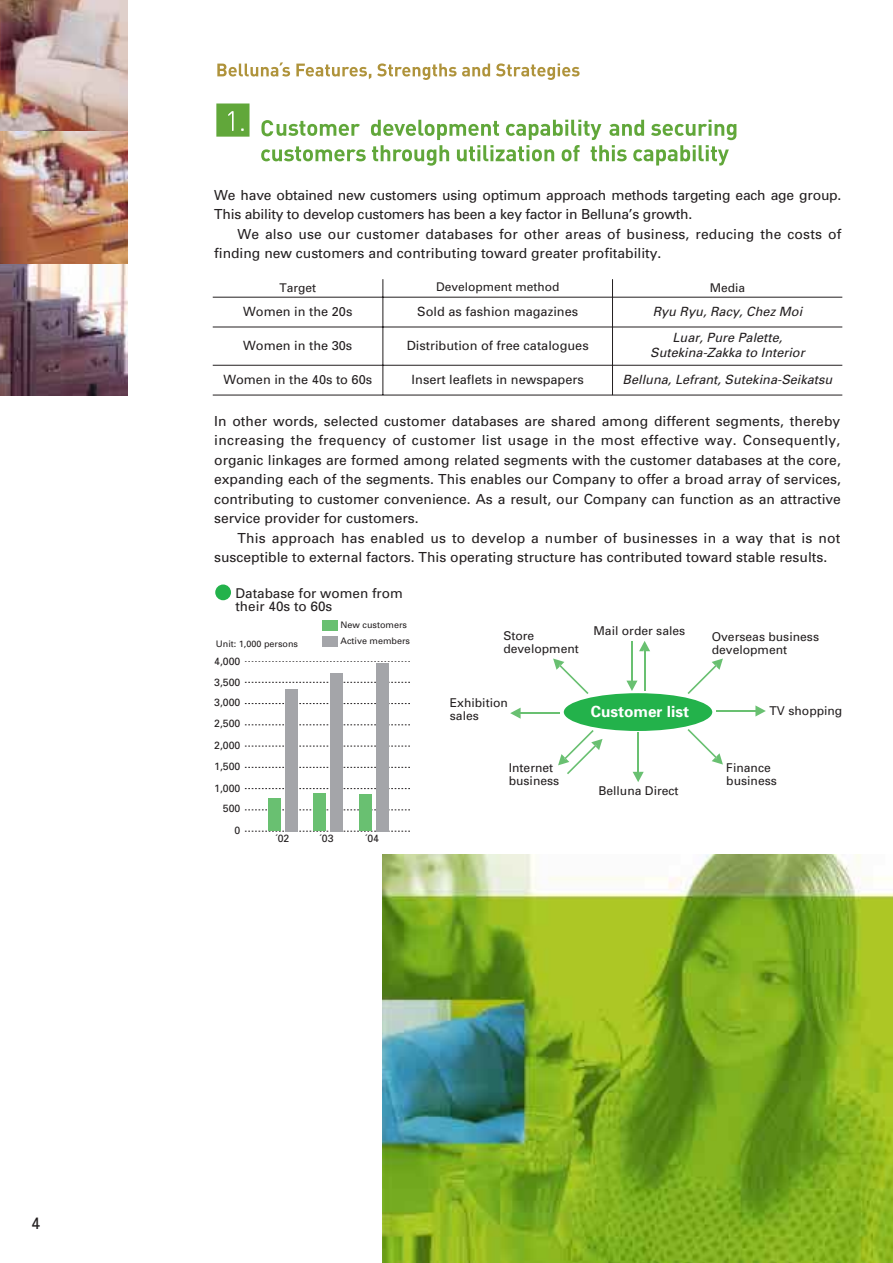
<style>
.page{position:relative;width:893px;height:1263px;background:#fff}
.page>*{position:absolute;margin:0;border:0;box-sizing:border-box;transform-origin:0 0}
.t1{font:16.5px "Univers";color:#231f20}
.t2{font:700 15.45px "Univers";color:#fff}
.t3{font:13.8px/19.5px "Univers";color:#231f20}
.t4{font:13.5px/13.5px "Univers";color:#231f20}
.t5{font:12.75px "Univers";color:#231f20}
.t6{font:italic 12.75px/15px "Univers";color:#231f20;text-align:center}
.t7{font:12.15px/12.9px "Univers";color:#231f20}
.t8{font:12px "Univers";color:#231f20}
.t9{font:10.5px "Univers";color:#231f20}
.t10{font:9px/16px "Univers";color:#231f20}
</style>
<div class="page">
<img style="left:382px;top:855px;width:510px;height:408px">
<svg style="left:261px;top:120px;width:475px;height:46px"></svg>
<svg style="left:217px;top:62px;width:73px;height:15px"></svg>
<svg style="left:296px;top:64px;width:75px;height:15px"></svg>
<svg style="left:377px;top:63px;width:79px;height:17px"></svg>
<svg style="left:462px;top:64px;width:28px;height:13px"></svg>
<svg style="left:496px;top:63px;width:83px;height:17px"></svg>
<svg style="left:216px;top:104px;width:33px;height:33px"></svg>
<hr style="left:382px;top:279px;width:1px;height:116px;background:#231f20">
<hr style="left:612px;top:279px;width:1px;height:116px;background:#231f20">
<hr style="left:213px;top:297px;width:629px;height:1px;background:#231f20">
<hr style="left:213px;top:365px;width:629px;height:1px;background:#231f20">
<hr style="left:213px;top:327px;width:629px;height:1px;background:#231f20">
<hr style="left:213px;top:395px;width:629px;height:1px;background:#231f20">
<div style="left:215px;top:585px;width:16px;height:15px;background:#23b24b;border-radius:50%"></div>
<svg style="left:245px;top:810px;width:165px;height:1px"></svg>
<svg style="left:245px;top:788px;width:165px;height:1px"></svg>
<svg style="left:245px;top:767px;width:165px;height:1px"></svg>
<svg style="left:245px;top:746px;width:165px;height:1px"></svg>
<svg style="left:245px;top:725px;width:165px;height:1px"></svg>
<svg style="left:245px;top:703px;width:165px;height:1px"></svg>
<svg style="left:245px;top:682px;width:165px;height:1px"></svg>
<svg style="left:245px;top:661px;width:165px;height:1px"></svg>
<svg style="left:245px;top:831px;width:165px;height:1px"></svg>
<div style="left:268px;top:799px;width:13px;height:32px;background:#69c071"></div>
<div style="left:285px;top:689px;width:13px;height:142px;background:#a4a5a9"></div>
<div style="left:313px;top:794px;width:13px;height:37px;background:#69c071"></div>
<div style="left:330px;top:673px;width:13px;height:158px;background:#a4a5a9"></div>
<div style="left:359px;top:795px;width:13px;height:36px;background:#69c071"></div>
<div style="left:376px;top:663px;width:13px;height:168px;background:#a4a5a9"></div>
<div style="left:321px;top:620px;width:16px;height:11px;background:#69c071"></div>
<div style="left:321px;top:636px;width:16px;height:11px;background:#a4a5a9"></div>
<div style="left:563px;top:693px;width:149px;height:38px;background:#23b24b;border-radius:50%"></div>
<svg style="left:639px;top:641px;width:11px;height:10px"></svg>
<hr style="left:643px;top:650px;width:2px;height:40px;background:#69c071">
<svg style="left:553px;top:659px;width:35px;height:35px"></svg>
<svg style="left:687px;top:659px;width:36px;height:35px"></svg>
<svg style="left:687px;top:729px;width:36px;height:36px"></svg>
<svg style="left:510px;top:708px;width:10px;height:11px"></svg>
<hr style="left:519px;top:712px;width:40px;height:2px;background:#69c071">
<svg style="left:755px;top:705px;width:10px;height:12px"></svg>
<hr style="left:716px;top:710px;width:40px;height:2px;background:#69c071">
<svg style="left:626px;top:681px;width:11px;height:10px"></svg>
<hr style="left:631px;top:642px;width:2px;height:40px;background:#69c071">
<svg style="left:558px;top:730px;width:44px;height:44px"></svg>
<svg style="left:633px;top:772px;width:10px;height:10px"></svg>
<hr style="left:637px;top:733px;width:2px;height:40px;background:#69c071">
<img style="left:0;top:0;width:128px;height:132px">
<img style="left:0;top:132px;width:128px;height:132px">
<svg style="left:0;top:264px;width:128px;height:132px"></svg>
<p class="t1" style="left:31px;top:1218px;width:11px">4</p>
<p class="t3" style="left:214px;top:186px;width:628px">We have obtained new customers using optimum approach methods targeting each age group.<br>This ability to develop customers has been a key factor in Belluna’s growth.</p>
<p class="t3" style="left:214px;top:225px;width:628px;text-indent:23px">We also use our customer databases for other areas of business, reducing the costs of finding new customers and contributing toward greater profitability.</p>
<p class="t8" style="left:279px;top:283px;width:38px">Target</p>
<p class="t8" style="left:436px;top:283px;width:125px">Development method</p>
<p class="t8" style="left:709px;top:283px;width:37px">Media</p>
<p class="t5" style="left:243px;top:306px;width:111px">Women in the 20s</p>
<p class="t5" style="left:417px;top:306px;width:162px">Sold as fashion magazines</p>
<p class="t6" style="left:652px;top:305px;width:153px">Ryu Ryu, Racy, Chez Moi</p>
<p class="t5" style="left:243px;top:340px;width:111px">Women in the 30s</p>
<p class="t5" style="left:406px;top:340px;width:183px">Distribution of free catalogues</p>
<p class="t6" style="left:650px;top:331px;width:158px">Luar, Pure Palette,<br>Sutekina-Zakka to Interior</p>
<p class="t5" style="left:223px;top:374px;width:150px">Women in the 40s to 60s</p>
<p class="t5" style="left:411px;top:374px;width:174px">Insert leaflets in newspapers</p>
<p class="t6" style="left:622px;top:373px;width:214px">Belluna, Lefrant, Sutekina-Seikatsu</p>
<p class="t3" style="left:214px;top:412px;width:628px;text-align:justify">In other words, selected customer databases are shared among different segments, thereby increasing the frequency of customer list usage in the most effective way. Consequently, organic linkages are formed among related segments with the customer databases at the core, expanding each of the segments. This enables our Company to offer a broad array of services, contributing to customer convenience. As a result, our Company can function as an attractive service provider for customers.</p>
<p class="t3" style="left:214px;top:529px;width:627px;text-indent:23px">This approach has enabled us to develop a number of businesses in a way that is not susceptible to external factors. This operating structure has contributed toward stable results.</p>
<p class="t4" style="left:235px;top:588px;width:169px">Database for women from their 40s to 60s</p>
<p class="t10" style="left:216px;top:637px;width:84px">Unit: 1,000 persons</p>
<p class="t10" style="left:340px;top:618px;width:71px">New customers<br>Active members</p>
<p class="t7" style="left:593px;top:625px;width:93px">Mail order sales</p>
<p class="t7" style="left:503px;top:631px;width:77px">Store development</p>
<p class="t7" style="left:711px;top:631px;width:109px">Overseas business development</p>
<p class="t9" style="left:214px;top:658px;width:28px">4,000</p>
<p class="t9" style="left:214px;top:678px;width:28px">3,500</p>
<p class="t9" style="left:214px;top:699px;width:28px">3,000</p>
<p class="t9" style="left:214px;top:719px;width:28px">2,500</p>
<p class="t9" style="left:214px;top:741px;width:28px">2,000</p>
<p class="t9" style="left:214px;top:763px;width:28px">1,500</p>
<p class="t9" style="left:214px;top:784px;width:28px">1,000</p>
<p class="t9" style="left:223px;top:804px;width:19px">500</p>
<p class="t9" style="left:234px;top:827px;width:7px">0</p>
<p class="t9" style="left:275px;top:834px;width:16px">´02</p>
<p class="t9" style="left:319px;top:834px;width:16px">´03</p>
<p class="t9" style="left:364px;top:834px;width:16px">´04</p>
<p class="t7" style="left:450px;top:697px;width:60px">Exhibition sales</p>
<p class="t2" style="left:590px;top:706px;width:100px">Customer list</p>
<p class="t7" style="left:769px;top:705px;width:74px">TV shopping</p>
<p class="t7" style="left:508px;top:762px;width:52px">Internet business</p>
<p class="t7" style="left:726px;top:762px;width:52px">Finance business</p>
<p class="t7" style="left:598px;top:786px;width:82px">Belluna Direct</p>
</div>
